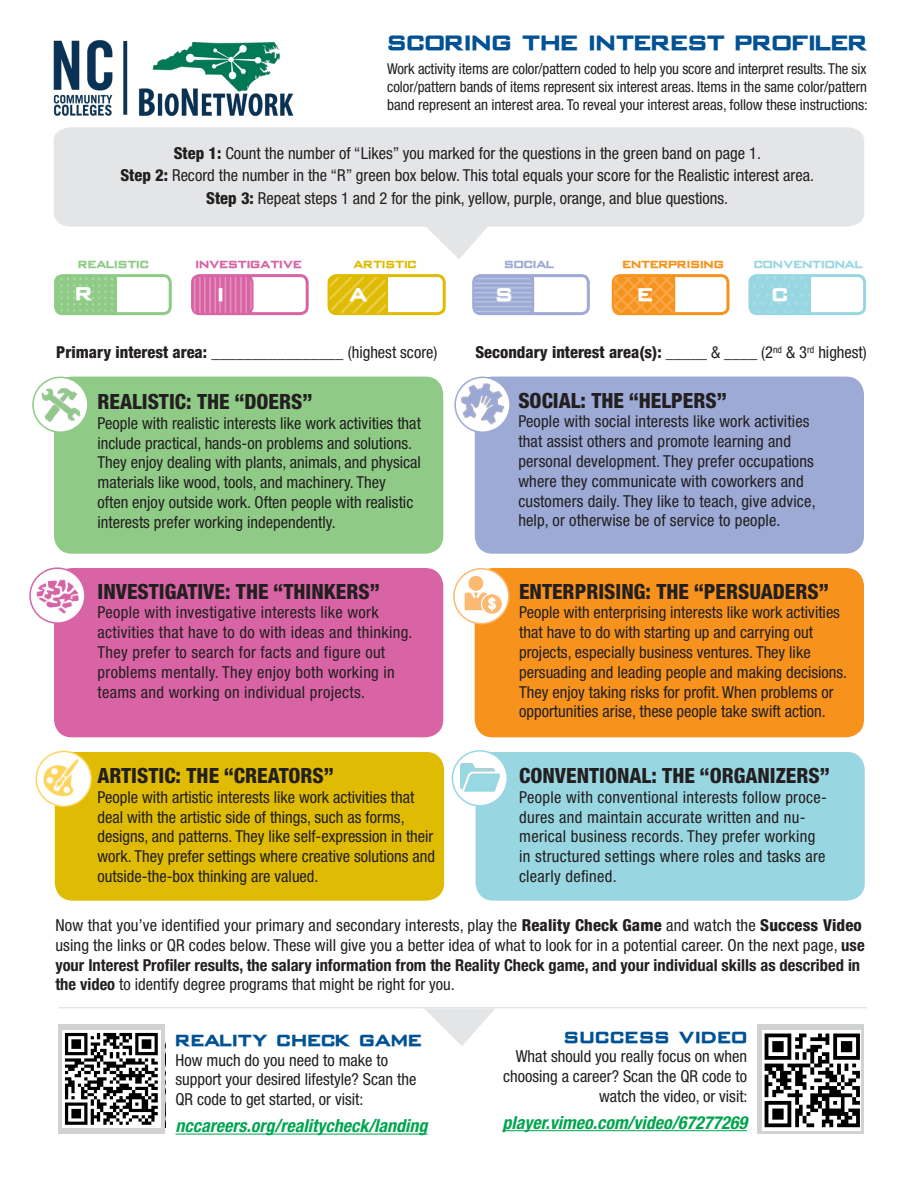
<style>
.page{position:relative;width:918px;height:1188px;background:#fff}
.page>*{position:absolute;margin:0;border:0;box-sizing:border-box;transform-origin:0 0}
.t1{font:700 27px "Fortis S Caps SSK";color:#005294}
.t2{font:700 24px "Fortis S Caps SSK";color:#fff}
.t3{font:800 condensed 21px "Helvetica Neue";color:#231f20}
.t4{font:700 21px "Fortis S Caps SSK";letter-spacing:.01em;color:#005294}
.t5{font:italic 700 condensed 18px "Helvetica Neue";color:#00a54f}
.t6{font:condensed 16.5px/19.8px "Helvetica Neue";color:#231f20}
.t7{font:condensed 16.5px/19.8px "Helvetica Neue";letter-spacing:.02em;color:#231f20}
.t8{font:800 condensed 16.5px "Helvetica Neue";color:#231f20}
.t9{font:condensed 15px/18px "Helvetica Neue";letter-spacing:-.005em;color:#231f20;text-align:justify}
.t10{font:700 13.5px "Fortis S Caps SSK";color:#d864a5}
.t11{font:700 13.5px "Fortis S Caps SSK";color:#f7931d}
.t12{font:700 13.5px "Fortis S Caps SSK";color:#98d7e2}
.t13{font:700 13.5px "Fortis S Caps SSK";color:#8fcb87}
.t14{font:700 13.5px "Fortis S Caps SSK";color:#dfbc03}
.t15{font:700 13.5px "Fortis S Caps SSK";color:#9caad5}
.s1{font-weight:800}
.s2{font-weight:400}
.s3{font-weight:700}
</style>
<div class="page">
<div style="left:54px;top:127px;width:810px;height:100px;background:#e4e5e7"></div>
<svg style="left:421px;top:222px;width:71px;height:37px"></svg>
<div style="left:54px;top:377px;width:389px;height:177px;background:#8fcb87;border-radius:18px"></div>
<div style="left:475px;top:377px;width:389px;height:177px;background:#9caad5;border-radius:18px"></div>
<div style="left:54px;top:568px;width:389px;height:169px;background:#d864a5;border-radius:18px"></div>
<div style="left:475px;top:568px;width:389px;height:169px;background:#f7931d;border-radius:18px"></div>
<div style="left:55px;top:752px;width:389px;height:149px;background:#dfbc03;border-radius:18px"></div>
<div style="left:476px;top:752px;width:389px;height:149px;background:#98d7e2;border-radius:18px"></div>
<div style="left:54px;top:274px;width:118px;height:41px;border:3px solid #8fcb87;border-radius:7px"></div>
<div style="left:191px;top:274px;width:118px;height:41px;border:3px solid #d864a5;border-radius:7px"></div>
<div style="left:328px;top:274px;width:118px;height:41px;border:3px solid #dfbc03;border-radius:7px"></div>
<div style="left:472px;top:274px;width:118px;height:41px;border:3px solid #9caad5;border-radius:7px"></div>
<div style="left:612px;top:274px;width:117px;height:41px;border:3px solid #f7931d;border-radius:7px"></div>
<div style="left:748px;top:274px;width:118px;height:41px;border:3px solid #98d7e2;border-radius:7px"></div>
<div style="left:56px;top:276px;width:61px;height:38px;background:#8fcb87;border-radius:7px"></div>
<div style="left:108px;top:276px;width:9px;height:38px;background:#8fcb87"></div>
<div style="left:193px;top:276px;width:61px;height:38px;background:#d864a5;border-radius:7px"></div>
<div style="left:243px;top:276px;width:9px;height:38px;background:#d864a5;border-radius:2px"></div>
<svg style="left:328px;top:276px;width:60px;height:38px"></svg>
<div style="left:379px;top:276px;width:9px;height:38px;background:#dfbc03"></div>
<div style="left:474px;top:276px;width:60px;height:38px;background:#9caad5;border-radius:7px"></div>
<div style="left:526px;top:276px;width:8px;height:38px;background:#9caad5"></div>
<div style="left:615px;top:276px;width:60px;height:38px;background:#f7931d;border-radius:7px"></div>
<div style="left:666px;top:276px;width:9px;height:38px;background:#f7931d;border-radius:2px"></div>
<div style="left:751px;top:276px;width:60px;height:38px;background:#98d7e2;border-radius:7px"></div>
<div style="left:802px;top:276px;width:9px;height:38px;background:#98d7e2;border-radius:2px"></div>
<img style="left:34px;top:380px;width:13px;height:49px">
<div style="left:59px;top:1025px;width:106px;height:109px;background:#d1d2d4"></div>
<svg style="left:33px;top:377px;width:55px;height:55px"></svg>
<div style="left:32px;top:377px;width:57px;height:56px;border:2px solid #8fcb87;border-radius:50%"></div>
<svg style="left:455px;top:377px;width:55px;height:55px"></svg>
<div style="left:454px;top:377px;width:57px;height:56px;border:2px solid #9caad5;border-radius:50%"></div>
<svg style="left:454px;top:569px;width:55px;height:55px"></svg>
<div style="left:453px;top:568px;width:57px;height:56px;border:2px solid #fcb971;border-radius:50%"></div>
<svg style="left:452px;top:751px;width:55px;height:55px"></svg>
<div style="left:452px;top:750px;width:56px;height:57px;border:2px solid #98d7e2;border-radius:50%"></div>
<svg style="left:36px;top:751px;width:55px;height:55px"></svg>
<div style="left:36px;top:751px;width:56px;height:56px;border:2px solid #fed55c;border-radius:50%"></div>
<hr style="left:175px;top:1134px;width:253px;height:1px;background:#00a54f">
<hr style="left:503px;top:1130px;width:244px;height:1px;background:#00a54f">
<div style="left:757px;top:1025px;width:107px;height:109px;background:linear-gradient(to right,#d1d2d4,#d1d2d4)"></div>
<svg style="left:424px;top:1008px;width:71px;height:38px"></svg>
<hr style="left:58px;top:1007px;width:809px;height:1px;background:#e4e5e7">
<img style="left:58px;top:276px;width:55px;height:37px">
<img style="left:192px;top:277px;width:60px;height:36px">
<img style="left:330px;top:277px;width:56px;height:36px">
<img style="left:474px;top:277px;width:58px;height:36px">
<img style="left:615px;top:277px;width:59px;height:36px">
<img style="left:751px;top:276px;width:59px;height:37px">
<img style="left:41px;top:385px;width:40px;height:40px">
<img style="left:30px;top:572px;width:55px;height:52px">
<img style="left:40px;top:759px;width:48px;height:43px">
<img style="left:460px;top:382px;width:46px;height:46px">
<img style="left:459px;top:572px;width:46px;height:47px">
<img style="left:460px;top:758px;width:39px;height:39px">
<img style="left:53px;top:40px;width:241px;height:77px">
<img style="left:63px;top:1030px;width:98px;height:98px">
<img style="left:763px;top:1030px;width:97px;height:100px">
<p class="t1" style="left:387px;top:27px;width:482px">SCORING THE INTEREST PROFILER</p>
<p class="t9" style="left:387px;top:59px;width:482px">Work activity items are color/pattern coded to help you score and interpret results. The six color/pattern bands of items represent six interest areas. Items in the same color/pattern band represent an interest area. To reveal your interest areas, follow these instructions:</p>
<p class="t6" style="left:174px;top:143px;width:589px"><span class="s1">Step 1:</span> Count the number of “Likes” you marked for the questions in the green band on page 1.</p>
<p class="t6" style="left:120px;top:166px;width:695px"><span class="s1">Step 2:</span> Record the number in the “R” green box below. This total equals your score for the Realistic interest area.</p>
<p class="t6" style="left:206px;top:188px;width:524px"><span class="s1">Step 3:</span> Repeat steps 1 and 2 for the pink, yellow, purple, orange, and blue questions.</p>
<p class="t13" style="left:78px;top:256px;width:72px">REALISTIC</p>
<p class="t10" style="left:195px;top:256px;width:108px">INVESTIGATIVE</p>
<p class="t14" style="left:353px;top:256px;width:65px">ARTISTIC</p>
<p class="t15" style="left:504px;top:256px;width:51px">SOCIAL</p>
<p class="t11" style="left:622px;top:256px;width:103px">ENTERPRISING</p>
<p class="t12" style="left:754px;top:256px;width:110px">CONVENTIONAL</p>
<p class="t2" style="left:76px;top:280px;width:19px">R</p>
<p class="t2" style="left:217px;top:281px;width:8px">I</p>
<p class="t2" style="left:350px;top:281px;width:19px">A</p>
<p class="t2" style="left:496px;top:281px;width:19px">S</p>
<p class="t2" style="left:637px;top:281px;width:17px">E</p>
<p class="t2" style="left:772px;top:281px;width:18px">C</p>
<p class="t8" style="left:56px;top:342px;width:383px">Primary interest area: ________________ <span class="s2">(highest score)</span></p>
<p class="t8" style="left:475px;top:342px;width:393px">Secondary interest area(s): <span class="s2">_____ &amp; ____ (2</span><sup>nd</sup> <span class="s2">&amp; 3</span><sup>rd</sup> <span class="s2">highest)</span></p>
<p class="t3" style="left:98px;top:389px;width:217px">REALISTIC: THE “DOERS”</p>
<p class="t6" style="left:98px;top:413px;width:325px">People with realistic interests like work activities that include practical, hands-on problems and solutions.<br>They enjoy dealing with plants, animals, and physical materials like wood, tools, and machinery. They<br>often enjoy outside work. Often people with realistic interests prefer working independently.</p>
<p class="t3" style="left:98px;top:578px;width:284px">INVESTIGATIVE: THE “THINKERS”</p>
<p class="t7" style="left:98px;top:603px;width:317px">People with investigative interests like work activities that have to do with ideas and thinking.<br>They prefer to search for facts and figure out problems mentally. They enjoy both working in teams and working on individual projects.</p>
<p class="t3" style="left:518px;top:387px;width:210px">SOCIAL: THE “HELPERS”</p>
<p class="t6" style="left:518px;top:411px;width:299px">People with social interests like work activities that assist others and promote learning and personal development. They prefer occupations where they communicate with coworkers and customers daily. They like to teach, give advice, help, or otherwise be of service to people.</p>
<p class="t3" style="left:519px;top:578px;width:311px">ENTERPRISING: THE “PERSUADERS”</p>
<p class="t6" style="left:519px;top:603px;width:330px">People with enterprising interests like work activities that have to do with starting up and carrying out projects, especially business ventures. They like persuading and leading people and making decisions.<br>They enjoy taking risks for profit. When problems or opportunities arise, these people take swift action.</p>
<p class="t3" style="left:98px;top:763px;width:238px">ARTISTIC: THE “CREATORS”</p>
<p class="t6" style="left:98px;top:787px;width:339px">People with artistic interests like work activities that deal with the artistic side of things, such as forms, designs, and patterns. They like self-expression in their work. They prefer settings where creative solutions and outside-the-box thinking are valued.</p>
<p class="t6" style="left:55px;top:915px;width:811px">Now that you’ve identified your primary and secondary interests, play the <span class="s1">Reality Check Game</span> and watch the <span class="s1">Success Video </span>using the links or QR codes below. These will give you a better idea of what to look for in a potential career. On the next page, <span class="s3">use your Interest Profiler results, the salary information from the Reality Check game, and your individual skills as described in the video</span> to identify degree programs that might be right for you.</p>
<p class="t3" style="left:519px;top:763px;width:312px">CONVENTIONAL: THE “ORGANIZERS”</p>
<p class="t7" style="left:519px;top:787px;width:309px">People with conventional interests follow proce&shy;dures and maintain accurate written and nu&shy;merical business records. They prefer working in structured settings where roles and tasks are clearly defined.</p>
<p class="t4" style="left:175px;top:1028px;width:248px">REALITY CHECK GAME</p>
<p class="t6" style="left:175px;top:1050px;width:242px">How much do you need to make to support your desired lifestyle? Scan the<br>QR code to get started, or visit:</p>
<p class="t5" style="left:175px;top:1115px;width:254px">nccareers.org/realitycheck/landing</p>
<p class="t4" style="left:564px;top:1025px;width:185px">SUCCESS VIDEO</p>
<p class="t6" style="left:503px;top:1046px;width:246px;text-align:right">What should you really focus on when choosing a career? Scan the QR code to watch the video, or visit:</p>
<p class="t5" style="left:503px;top:1112px;width:246px">player.vimeo.com/video/67277269</p>
</div>
